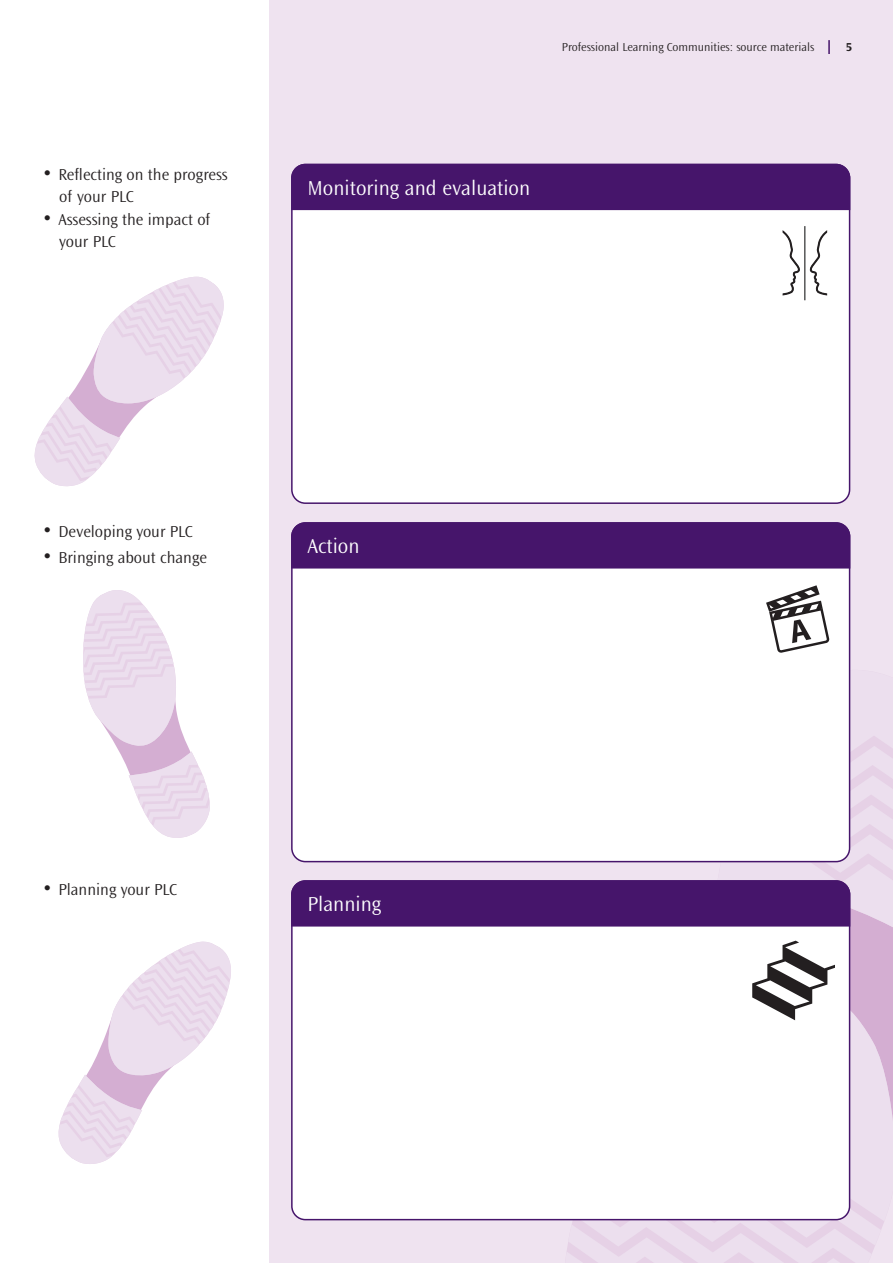
<style>
.page{position:relative;width:893px;height:1263px;background:#fff}
.page>*{position:absolute;margin:0;border:0;box-sizing:border-box;transform-origin:0 0}
.t1{font:300 21px "Ocean Sans";color:#fff}
.t2{font:300 16.5px/21.9px "Ocean Sans";color:#231f20}
.t3{font:300 12px "Ocean Sans";color:#231f20}
.t4{font:700 12px "Ocean Sans";color:#231f20}
.s1{font-size:21px}
</style>
<div class="page">
<svg style="left:34px;top:277px;width:190px;height:210px"></svg>
<svg style="left:58px;top:941px;width:173px;height:223px"></svg>
<div style="left:270px;top:0;width:623px;height:1263px;background:#efe3f0"></div>
<div style="left:850px;top:945px;width:43px;height:39px;background:#d4aed2"></div>
<svg style="left:562px;top:984px;width:331px;height:279px"></svg>
<svg style="left:716px;top:670px;width:177px;height:275px"></svg>
<svg style="left:828px;top:40px;width:2px;height:14px"></svg>
<div style="left:291px;top:927px;width:559px;height:293px;background:#fff"></div>
<div style="left:291px;top:880px;width:559px;height:47px;background:#46156b"></div>
<div style="left:291px;top:569px;width:559px;height:293px;background:#fff"></div>
<div style="left:291px;top:522px;width:559px;height:47px;background:#46156b"></div>
<div style="left:291px;top:210px;width:559px;height:294px;background:#fff"></div>
<div style="left:291px;top:164px;width:559px;height:46px;background:#46156b"></div>
<div style="left:750px;top:937px;width:85px;height:88px;background:#fff"></div>
<svg style="left:752px;top:941px;width:83px;height:79px"></svg>
<div style="left:751px;top:582px;width:87px;height:88px;background:#fff"></div>
<svg style="left:766px;top:585px;width:64px;height:68px"></svg>
<div style="left:773px;top:221px;width:62px;height:83px;background:#fff"></div>
<svg style="left:809px;top:230px;width:18px;height:66px"></svg>
<svg style="left:782px;top:230px;width:18px;height:66px"></svg>
<hr style="left:804px;top:226px;width:1px;height:74px;background:#020303">
<svg style="left:83px;top:590px;width:127px;height:248px"></svg>
<p class="t2" style="left:59px;top:165px;width:170px;text-indent:-17px"><span class="s1">•</span> Reflecting on the progress of your PLC</p>
<p class="t2" style="left:59px;top:210px;width:152px;text-indent:-17px"><span class="s1">•</span> Assessing the impact of your PLC</p>
<p class="t3" style="left:562px;top:43px;width:254px">Professional Learning Communities: source materials</p>
<p class="t4" style="left:846px;top:43px;width:8px">5</p>
<p class="t1" style="left:307px;top:180px;width:224px">Monitoring and evaluation</p>
<p class="t2" style="left:42px;top:522px;width:152px"><span class="s1">•</span> Developing your PLC</p>
<p class="t2" style="left:42px;top:547px;width:166px"><span class="s1">•</span> Bringing about change</p>
<p class="t1" style="left:307px;top:538px;width:54px">Action</p>
<p class="t2" style="left:42px;top:880px;width:136px"><span class="s1">•</span> Planning your PLC</p>
<p class="t1" style="left:307px;top:896px;width:75px">Planning</p>
</div>
